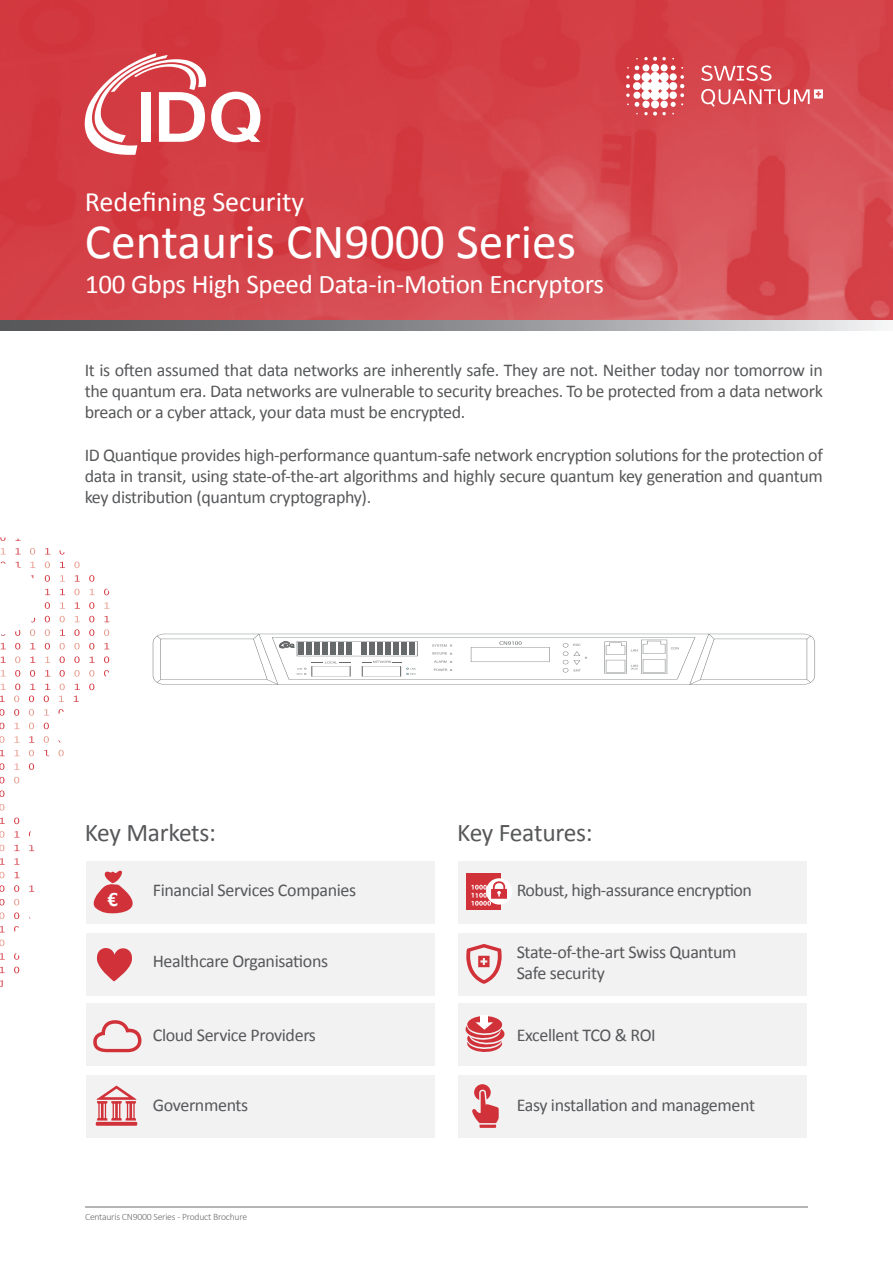
<style>
.page{position:relative;width:893px;height:1263px;background:#fff}
.page>*{position:absolute;margin:0;border:0;box-sizing:border-box;transform-origin:0 0}
.t1{font:49.5px "Calibri";color:#fff}
.t2{font:28.05px "Calibri";color:#fff}
.t3{font:27px "Calibri";letter-spacing:-.01em;color:#fff}
.t4{font:25.5px "Calibri";letter-spacing:-.015em;color:#57585a}
.t5{font:700 20.7px "Calibri";color:#fff}
.t6{font:18px/21px "Calibri";letter-spacing:-.02em;color:#57585a;text-align:justify}
.t7{font:300 9.75px "Calibri";letter-spacing:-.025em;color:#6c6d70}
</style>
<div class="page">
<hr style="left:85px;top:1206px;width:723px;height:1px;background:#6c6d70">
<div style="left:458px;top:933px;width:348px;height:63px;background:#f2f2f3"></div>
<div style="left:458px;top:1003px;width:348px;height:63px;background:#f2f2f3"></div>
<div style="left:458px;top:1075px;width:348px;height:63px;background:#f2f2f3"></div>
<div style="left:458px;top:861px;width:348px;height:63px;background:#f2f2f3"></div>
<div style="left:86px;top:933px;width:348px;height:63px;background:#f2f2f3"></div>
<div style="left:86px;top:1003px;width:348px;height:63px;background:#f2f2f3"></div>
<div style="left:86px;top:1075px;width:348px;height:63px;background:#f2f2f3"></div>
<div style="left:86px;top:861px;width:348px;height:63px;background:#f2f2f3"></div>
<img style="left:0;top:0;width:893px;height:321px">
<svg style="left:85px;top:53px;width:175px;height:102px"></svg>
<svg style="left:0;top:321px;width:884px;height:10px;background:#929396"></svg>
<svg style="left:93px;top:1020px;width:49px;height:32px"></svg>
<svg style="left:96px;top:948px;width:36px;height:33px"></svg>
<svg style="left:96px;top:1122px;width:41px;height:4px"></svg>
<svg style="left:97px;top:1085px;width:39px;height:35px"></svg>
<svg style="left:93px;top:870px;width:40px;height:43px"></svg>
<svg style="left:466px;top:944px;width:36px;height:40px"></svg>
<svg style="left:472px;top:1084px;width:27px;height:44px"></svg>
<svg style="left:701px;top:65px;width:70px;height:16px"></svg>
<svg style="left:701px;top:89px;width:122px;height:18px"></svg>
<svg style="left:626px;top:56px;width:59px;height:60px"></svg>
<svg style="left:465px;top:1015px;width:40px;height:37px"></svg>
<div style="left:481px;top:1015px;width:7px;height:8px;background:#fff"></div>
<svg style="left:0;top:537px;width:6px;height:4px"></svg>
<svg style="left:1px;top:548px;width:5px;height:6px"></svg>
<svg style="left:16px;top:548px;width:5px;height:6px"></svg>
<svg style="left:30px;top:548px;width:5px;height:7px"></svg>
<svg style="left:45px;top:548px;width:5px;height:6px"></svg>
<svg style="left:60px;top:550px;width:5px;height:5px"></svg>
<svg style="left:16px;top:562px;width:5px;height:6px"></svg>
<svg style="left:30px;top:562px;width:5px;height:6px"></svg>
<svg style="left:45px;top:561px;width:5px;height:7px"></svg>
<svg style="left:60px;top:562px;width:5px;height:6px"></svg>
<svg style="left:74px;top:561px;width:6px;height:7px"></svg>
<svg style="left:45px;top:575px;width:5px;height:7px"></svg>
<svg style="left:60px;top:575px;width:5px;height:7px"></svg>
<svg style="left:75px;top:575px;width:5px;height:7px"></svg>
<svg style="left:89px;top:575px;width:5px;height:7px"></svg>
<svg style="left:45px;top:589px;width:5px;height:6px"></svg>
<svg style="left:60px;top:589px;width:5px;height:6px"></svg>
<svg style="left:74px;top:589px;width:6px;height:6px"></svg>
<svg style="left:90px;top:589px;width:5px;height:6px"></svg>
<svg style="left:104px;top:589px;width:5px;height:6px"></svg>
<svg style="left:45px;top:602px;width:5px;height:7px"></svg>
<svg style="left:60px;top:602px;width:5px;height:7px"></svg>
<svg style="left:75px;top:602px;width:5px;height:7px"></svg>
<svg style="left:89px;top:602px;width:5px;height:7px"></svg>
<svg style="left:104px;top:602px;width:5px;height:7px"></svg>
<svg style="left:45px;top:616px;width:5px;height:6px"></svg>
<svg style="left:60px;top:616px;width:5px;height:6px"></svg>
<svg style="left:75px;top:616px;width:5px;height:6px"></svg>
<svg style="left:89px;top:616px;width:5px;height:6px"></svg>
<svg style="left:104px;top:616px;width:5px;height:6px"></svg>
<svg style="left:15px;top:630px;width:5px;height:6px"></svg>
<svg style="left:30px;top:629px;width:5px;height:7px"></svg>
<svg style="left:45px;top:629px;width:5px;height:7px"></svg>
<svg style="left:60px;top:629px;width:5px;height:7px"></svg>
<svg style="left:74px;top:629px;width:6px;height:7px"></svg>
<svg style="left:89px;top:629px;width:5px;height:7px"></svg>
<svg style="left:104px;top:629px;width:5px;height:7px"></svg>
<svg style="left:1px;top:643px;width:5px;height:6px"></svg>
<svg style="left:15px;top:643px;width:5px;height:6px"></svg>
<svg style="left:30px;top:643px;width:5px;height:6px"></svg>
<svg style="left:45px;top:643px;width:5px;height:6px"></svg>
<svg style="left:60px;top:643px;width:5px;height:6px"></svg>
<svg style="left:74px;top:643px;width:6px;height:6px"></svg>
<svg style="left:89px;top:643px;width:5px;height:6px"></svg>
<svg style="left:104px;top:643px;width:5px;height:6px"></svg>
<svg style="left:1px;top:656px;width:5px;height:7px"></svg>
<svg style="left:15px;top:656px;width:5px;height:7px"></svg>
<svg style="left:30px;top:656px;width:5px;height:7px"></svg>
<svg style="left:45px;top:656px;width:5px;height:7px"></svg>
<svg style="left:60px;top:656px;width:5px;height:7px"></svg>
<svg style="left:74px;top:656px;width:6px;height:7px"></svg>
<svg style="left:90px;top:656px;width:5px;height:7px"></svg>
<svg style="left:104px;top:656px;width:5px;height:7px"></svg>
<svg style="left:1px;top:670px;width:5px;height:6px"></svg>
<svg style="left:15px;top:670px;width:5px;height:7px"></svg>
<svg style="left:30px;top:670px;width:5px;height:7px"></svg>
<svg style="left:45px;top:670px;width:5px;height:6px"></svg>
<svg style="left:60px;top:670px;width:5px;height:7px"></svg>
<svg style="left:74px;top:670px;width:6px;height:7px"></svg>
<svg style="left:89px;top:670px;width:5px;height:7px"></svg>
<svg style="left:104px;top:670px;width:5px;height:6px"></svg>
<svg style="left:89px;top:683px;width:5px;height:7px"></svg>
<svg style="left:0;top:683px;width:6px;height:19px"></svg>
<svg style="left:14px;top:683px;width:6px;height:19px"></svg>
<svg style="left:29px;top:683px;width:6px;height:19px"></svg>
<svg style="left:44px;top:683px;width:6px;height:19px"></svg>
<svg style="left:59px;top:683px;width:6px;height:19px"></svg>
<svg style="left:74px;top:683px;width:6px;height:19px"></svg>
<svg style="left:0;top:709px;width:4px;height:7px"></svg>
<svg style="left:14px;top:709px;width:5px;height:7px"></svg>
<svg style="left:29px;top:709px;width:5px;height:7px"></svg>
<svg style="left:44px;top:709px;width:4px;height:6px"></svg>
<svg style="left:59px;top:709px;width:5px;height:5px"></svg>
<svg style="left:0;top:723px;width:4px;height:6px"></svg>
<svg style="left:14px;top:723px;width:6px;height:6px"></svg>
<svg style="left:29px;top:723px;width:5px;height:6px"></svg>
<svg style="left:44px;top:723px;width:5px;height:6px"></svg>
<svg style="left:0;top:736px;width:4px;height:7px"></svg>
<svg style="left:14px;top:736px;width:6px;height:7px"></svg>
<svg style="left:29px;top:736px;width:5px;height:7px"></svg>
<svg style="left:44px;top:736px;width:5px;height:7px"></svg>
<svg style="left:0;top:750px;width:5px;height:6px"></svg>
<svg style="left:14px;top:750px;width:6px;height:6px"></svg>
<svg style="left:29px;top:750px;width:5px;height:6px"></svg>
<svg style="left:44px;top:750px;width:5px;height:6px"></svg>
<svg style="left:59px;top:750px;width:5px;height:6px"></svg>
<svg style="left:0;top:763px;width:4px;height:7px"></svg>
<svg style="left:14px;top:763px;width:6px;height:7px"></svg>
<svg style="left:29px;top:763px;width:5px;height:7px"></svg>
<svg style="left:0;top:777px;width:4px;height:6px"></svg>
<svg style="left:14px;top:777px;width:5px;height:6px"></svg>
<svg style="left:0;top:790px;width:4px;height:7px"></svg>
<svg style="left:0;top:804px;width:4px;height:7px"></svg>
<svg style="left:0;top:817px;width:5px;height:7px"></svg>
<svg style="left:14px;top:817px;width:5px;height:7px"></svg>
<svg style="left:0;top:831px;width:4px;height:7px"></svg>
<svg style="left:14px;top:831px;width:5px;height:6px"></svg>
<svg style="left:0;top:845px;width:4px;height:6px"></svg>
<svg style="left:14px;top:845px;width:6px;height:6px"></svg>
<svg style="left:29px;top:845px;width:5px;height:6px"></svg>
<svg style="left:0;top:858px;width:5px;height:7px"></svg>
<svg style="left:14px;top:858px;width:6px;height:7px"></svg>
<svg style="left:0;top:872px;width:4px;height:6px"></svg>
<svg style="left:14px;top:872px;width:6px;height:6px"></svg>
<svg style="left:0;top:885px;width:4px;height:7px"></svg>
<svg style="left:14px;top:885px;width:5px;height:7px"></svg>
<svg style="left:29px;top:885px;width:5px;height:7px"></svg>
<svg style="left:0;top:899px;width:4px;height:6px"></svg>
<svg style="left:14px;top:899px;width:5px;height:6px"></svg>
<svg style="left:0;top:912px;width:4px;height:7px"></svg>
<svg style="left:14px;top:912px;width:5px;height:7px"></svg>
<svg style="left:0;top:926px;width:5px;height:6px"></svg>
<svg style="left:14px;top:926px;width:5px;height:6px"></svg>
<svg style="left:0;top:939px;width:4px;height:7px"></svg>
<svg style="left:0;top:953px;width:3px;height:6px"></svg>
<svg style="left:14px;top:953px;width:5px;height:7px"></svg>
<svg style="left:0;top:967px;width:5px;height:6px"></svg>
<svg style="left:14px;top:967px;width:5px;height:6px"></svg>
<svg style="left:0;top:980px;width:3px;height:7px"></svg>
<svg style="left:153px;top:634px;width:662px;height:51px"></svg>
<div style="left:466px;top:873px;width:34px;height:37px;background:#d13138"></div>
<div style="left:486px;top:878px;width:26px;height:26px;background:#fff;border-radius:50%"></div>
<svg style="left:471px;top:881px;width:36px;height:27px"></svg>
<h2 class="t2" style="left:85px;top:184px;width:221px">Redefining Security</h2>
<h1 class="t1" style="left:85px;top:210px;width:493px">Centauris CN9000 Series</h1>
<h3 class="t3" style="left:85px;top:267px;width:521px">100 Gbps High Speed Data-in-Motion Encryptors</h3>
<p class="t6" style="left:85px;top:360px;width:740px">It is often assumed that data networks are inherently safe. They are not. Neither today nor tomorrow in the quantum era. Data networks are vulnerable to security breaches. To be protected from a data network breach or a cyber attack, your data must be encrypted.</p>
<p class="t6" style="left:85px;top:444px;width:740px">ID Quantique provides high-performance quantum-safe network encryption solutions for the protection of data in transit, using state-of-the-art algorithms and highly secure quantum key generation and quantum key distribution (quantum cryptography).</p>
<h3 class="t4" style="left:85px;top:816px;width:133px">Key Markets:</h3>
<p class="t6" style="left:153px;top:879px;width:205px">Financial Services Companies</p>
<p class="t5" style="left:107px;top:886px;width:12px">€</p>
<p class="t6" style="left:153px;top:950px;width:177px">Healthcare Organisations</p>
<p class="t6" style="left:153px;top:1024px;width:165px">Cloud Service Providers</p>
<p class="t6" style="left:153px;top:1095px;width:97px">Governments</p>
<p class="t7" style="left:85px;top:1211px;width:164px">Centauris CN9000 Series - Product Brochure</p>
<h3 class="t4" style="left:457px;top:816px;width:137px">Key Features:</h3>
<p class="t6" style="left:517px;top:879px;width:237px">Robust, high-assurance encryption</p>
<p class="t6" style="left:517px;top:941px;width:221px">State-of-the-art Swiss Quantum<br>Safe security</p>
<p class="t6" style="left:517px;top:1024px;width:141px">Excellent TCO &amp; ROI</p>
<p class="t6" style="left:517px;top:1094px;width:240px">Easy installation and management</p>
</div>
